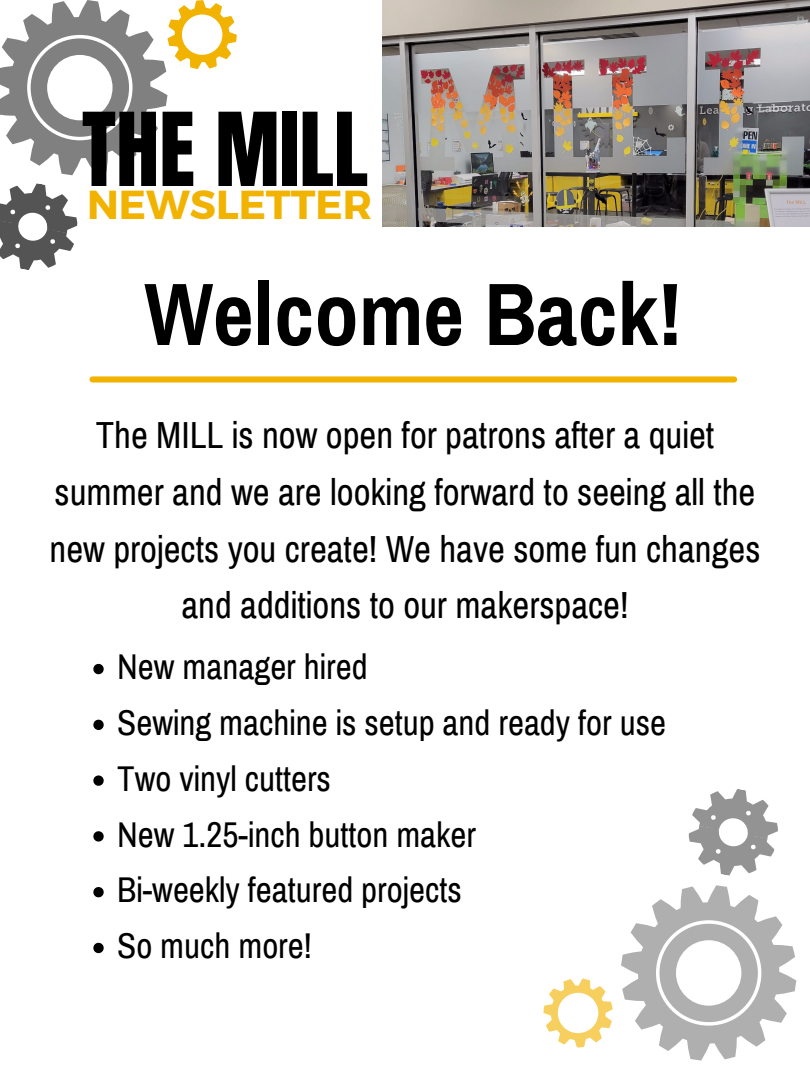
<style>
.page{position:relative;width:810px;height:1080px;background:#fff}
.page>*{position:absolute;margin:0;border:0;box-sizing:border-box;transform-origin:0 0}
.t1{font:700 88.75px "Archivo Narrow";color:#000}
.t2{font:86.5px "Anton";color:#000}
.t3{font:700 40.5px "Montserrat";color:#f1b300}
.t4{font:36.88px/56.8px "Archivo Narrow";color:#000;text-align:center}
.t5{font:35px "Archivo Narrow";color:#000}
</style>
<div class="page">
<img style="left:383px;top:0;width:427px;height:227px">
<svg style="left:621px;top:789px;width:175px;height:272px"></svg>
<svg style="left:543px;top:979px;width:70px;height:68px"></svg>
<svg style="left:0;top:0;width:237px;height:270px"></svg>
<div style="left:92px;top:376px;width:642px;height:7px;background:#f1b300"></div>
<svg style="left:93px;top:664px;width:11px;height:10px"></svg>
<svg style="left:93px;top:720px;width:11px;height:10px"></svg>
<svg style="left:93px;top:775px;width:11px;height:11px"></svg>
<svg style="left:93px;top:831px;width:11px;height:11px"></svg>
<svg style="left:93px;top:887px;width:11px;height:10px"></svg>
<svg style="left:93px;top:943px;width:11px;height:10px"></svg>
<p class="t2" style="left:82px;top:88px;width:288px">THE MILL</p>
<p class="t3" style="left:87px;top:178px;width:286px">NEWSLETTER</p>
<p class="t1" style="left:144px;top:267px;width:539px">Welcome Back!</p>
<p class="t4" style="left:50px;top:408px;width:712px">The MILL is now open for patrons after a quiet summer and we are looking forward to seeing all the new projects you create! We have some fun changes and additions to our makerspace!</p>
<p class="t5" style="left:117px;top:649px;width:252px">New manager hired</p>
<p class="t5" style="left:117px;top:704px;width:550px">Sewing machine is setup and ready for use</p>
<p class="t5" style="left:117px;top:760px;width:215px">Two vinyl cutters</p>
<p class="t5" style="left:117px;top:816px;width:360px">New 1.25-inch button maker</p>
<p class="t5" style="left:117px;top:872px;width:346px">Bi-weekly featured projects</p>
<p class="t5" style="left:117px;top:928px;width:196px">So much more!</p>
</div>
